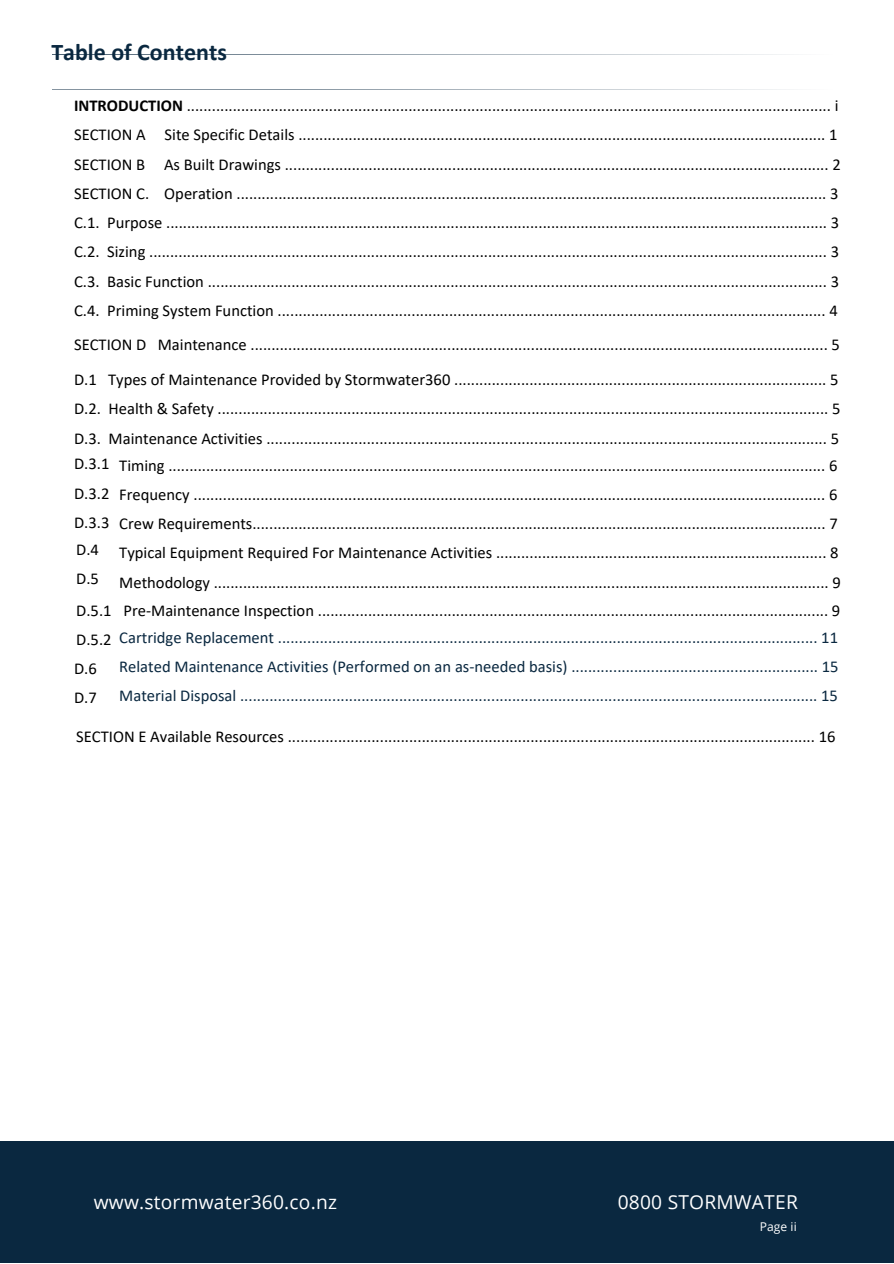
<style>
.page{position:relative;width:894px;height:1264px;background:#fff}
.page>*{position:absolute;margin:0;border:0;box-sizing:border-box;transform-origin:0 0}
.t1{font:700 24px "Calibri";color:#0a2840}
.t2{font:19.2px "Open Sans";letter-spacing:.01em;color:#fff}
.t3{font:16.5px/29.2px "Calibri";color:#000}
.t4{font:16.5px/29.2px "Calibri";color:#0a2840;text-align:justify}
.t5{font:12px "Open Sans";letter-spacing:.005em;color:#fff}
.s1{font-weight:700}
</style>
<div class="page">
<svg style="left:52px;top:54px;width:738px;height:1px"></svg>
<svg style="left:52px;top:89px;width:738px;height:1px"></svg>
<div style="left:0;top:1141px;width:893px;height:122px;background:#0a2840"></div>
<h2 class="t1" style="left:51px;top:42px;width:177px">Table of Contents</h2>
<h4 class="t3" style="left:74px;top:92px;width:768px"><span class="s1">INTRODUCTION</span> .......................................................................................................................................................... i SECTION A Site Specific Details .............................................................................................................................. 1<br>SECTION B As Built Drawings .................................................................................................................................. 2<br>SECTION C. Operation ............................................................................................................................................. 3<br>C.1. Purpose .............................................................................................................................................................. 3<br>C.2. Sizing .................................................................................................................................................................. 3<br>C.3. Basic Function .................................................................................................................................................... 3<br>C.4. Priming System Function ................................................................................................................................... 4</h4>
<h4 class="t3" style="left:74px;top:332px;width:767px">SECTION D Maintenance .......................................................................................................................................... 5</h4>
<h3 class="t3" style="left:74px;top:366px;width:767px;text-align:justify">D.1 Types of Maintenance Provided by Stormwater360 ......................................................................................... 5<br>D.2. Health &amp; Safety .................................................................................................................................................. 5<br>D.3. Maintenance Activities ...................................................................................................................................... 5</h3>
<h3 class="t3" style="left:74px;top:450px;width:37px;text-align:justify">D.3.1<br>D.3.2<br>D.3.3</h3>
<h4 class="t3" style="left:119px;top:452px;width:722px">Timing ............................................................................................................................................................. 6<br>Frequency ....................................................................................................................................................... 6<br>Crew Requirements......................................................................................................................................... 7<br>Typical Equipment Required For Maintenance Activities ............................................................................... 8<br>Methodology ................................................................................................................................................... 9</h4>
<h3 class="t3" style="left:76px;top:536px;width:24px">D.4<br>D.5</h3>
<h4 class="t3" style="left:76px;top:597px;width:37px">D.5.1<br>D.5.2</h4>
<h4 class="t3" style="left:123px;top:597px;width:718px">Pre-Maintenance Inspection .......................................................................................................................... 9</h4>
<h3 class="t4" style="left:119px;top:624px;width:720px">Cartridge Replacement ................................................................................................................................. 11<br>Related Maintenance Activities (Performed on an as-needed basis) ........................................................... 15<br>Material Disposal .......................................................................................................................................... 15</h3>
<h4 class="t3" style="left:74px;top:655px;width:24px">D.6<br>D.7</h4>
<p class="t3" style="left:76px;top:723px;width:760px">SECTION E Available Resources .............................................................................................................................. 16</p>
<h1 class="t2" style="left:94px;top:1188px;width:245px">www.stormwater360.co.nz</h1>
<h1 class="t2" style="left:617px;top:1188px;width:181px">0800 STORMWATER</h1>
<h4 class="t5" style="left:759px;top:1217px;width:38px">Page ii</h4>
</div>
